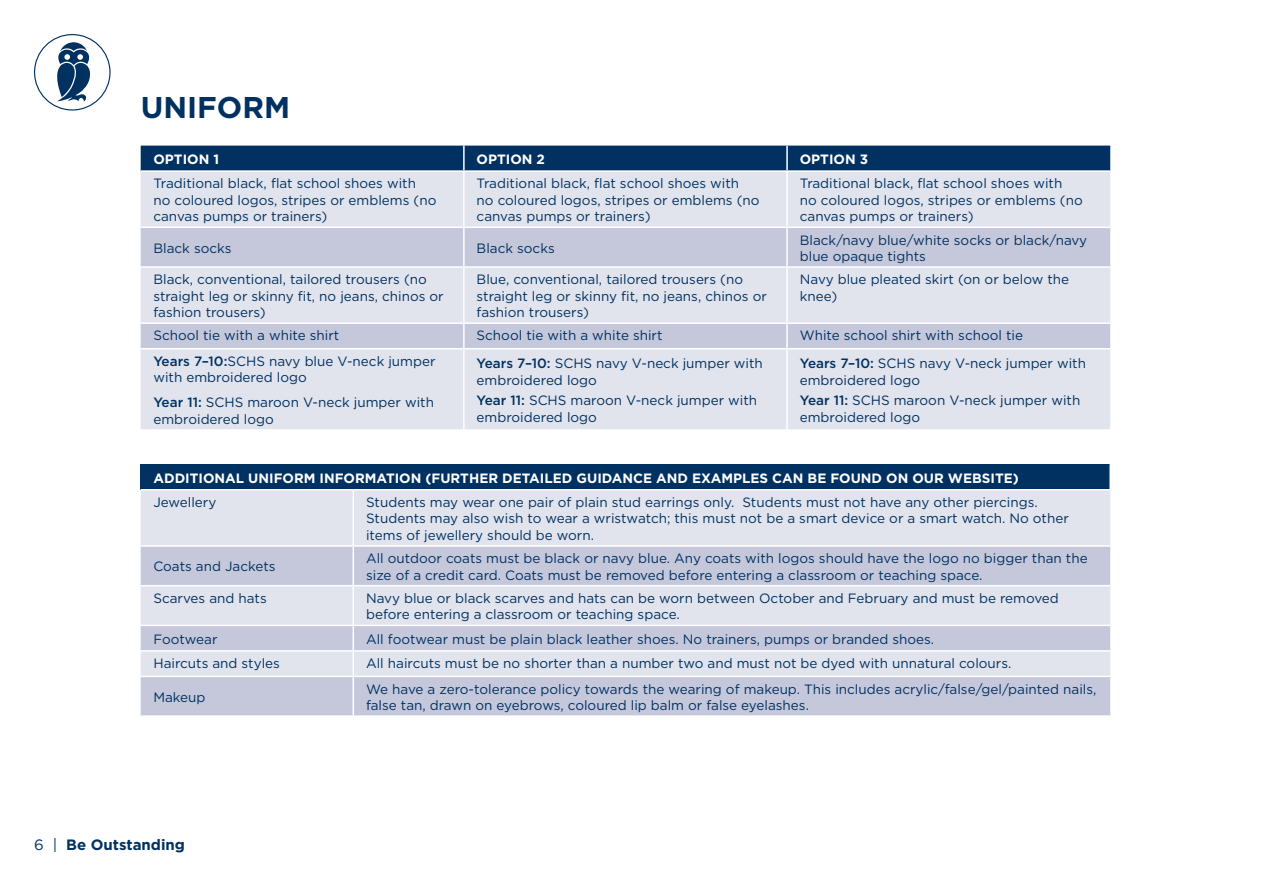
<style>
.page{position:relative;width:1263px;height:893px;background:#fff}
.page>*{position:absolute;margin:0;border:0;box-sizing:border-box;transform-origin:0 0}
.t1{font:700 30px "Gotham HTF";color:#003160}
.t2{font:700 15px "Gotham HTF";color:#003160}
.t3{font:13.5px/16.5px "Gotham HTF";color:#003160}
.t4{font:700 13.5px "Gotham HTF";color:#fff}
.s1{font-weight:500}
.s2{font-weight:400}
</style>
<div class="page">
<div style="left:141px;top:146px;width:969px;height:24px;background:#003160"></div>
<div style="left:141px;top:172px;width:969px;height:257px;background:#e1e3ed"></div>
<svg style="left:141px;top:228px;width:969px;height:120px;background:#d2d4e3"></svg>
<hr style="left:787px;top:227px;width:323px;height:1px;background:#fff">
<hr style="left:787px;top:266px;width:323px;height:2px;background:#fff">
<hr style="left:787px;top:322px;width:323px;height:2px;background:#fff">
<hr style="left:787px;top:348px;width:323px;height:1px;background:#fff">
<hr style="left:463px;top:146px;width:2px;height:24px;background:#fff">
<hr style="left:786px;top:146px;width:2px;height:24px;background:#fff">
<hr style="left:463px;top:172px;width:2px;height:55px;background:#fff">
<hr style="left:786px;top:172px;width:2px;height:55px;background:#fff">
<hr style="left:141px;top:227px;width:323px;height:1px;background:#fff">
<hr style="left:464px;top:227px;width:323px;height:1px;background:#fff">
<hr style="left:463px;top:228px;width:2px;height:38px;background:#fff">
<hr style="left:786px;top:228px;width:2px;height:38px;background:#fff">
<hr style="left:141px;top:266px;width:323px;height:2px;background:#fff">
<hr style="left:464px;top:266px;width:323px;height:2px;background:#fff">
<hr style="left:463px;top:268px;width:2px;height:54px;background:#fff">
<hr style="left:786px;top:268px;width:2px;height:54px;background:#fff">
<hr style="left:141px;top:322px;width:323px;height:2px;background:#fff">
<hr style="left:464px;top:322px;width:323px;height:2px;background:#fff">
<hr style="left:463px;top:324px;width:2px;height:24px;background:#fff">
<hr style="left:786px;top:324px;width:2px;height:24px;background:#fff">
<hr style="left:141px;top:348px;width:323px;height:1px;background:#fff">
<hr style="left:464px;top:348px;width:323px;height:1px;background:#fff">
<hr style="left:463px;top:349px;width:2px;height:80px;background:#fff">
<hr style="left:786px;top:349px;width:2px;height:80px;background:#fff">
<div style="left:141px;top:464px;width:969px;height:26px;background:#003160"></div>
<div style="left:141px;top:490px;width:969px;height:55px;background:#e1e3ed"></div>
<svg style="left:141px;top:547px;width:969px;height:168px;background:#d0d2e2"></svg>
<hr style="left:1109px;top:464px;width:2px;height:25px;background:#fff">
<hr style="left:141px;top:489px;width:212px;height:1px;background:#fff">
<hr style="left:353px;top:489px;width:758px;height:1px;background:#fff">
<hr style="left:353px;top:490px;width:1px;height:55px;background:#fff">
<hr style="left:353px;top:547px;width:1px;height:38px;background:#fff">
<hr style="left:141px;top:585px;width:212px;height:1px;background:#fff">
<hr style="left:353px;top:585px;width:757px;height:1px;background:#fff">
<hr style="left:353px;top:586px;width:1px;height:39px;background:#fff">
<hr style="left:141px;top:625px;width:212px;height:1px;background:#fff">
<hr style="left:353px;top:625px;width:757px;height:1px;background:#fff">
<hr style="left:141px;top:650px;width:212px;height:2px;background:#fff">
<hr style="left:353px;top:650px;width:757px;height:2px;background:#fff">
<svg style="left:353px;top:626px;width:1px;height:50px"></svg>
<hr style="left:141px;top:676px;width:212px;height:1px;background:#fff">
<hr style="left:353px;top:676px;width:757px;height:1px;background:#fff">
<hr style="left:353px;top:677px;width:1px;height:38px;background:#fff">
<div style="left:34px;top:34px;width:77px;height:77px;background:#fff;border:1px solid #003160;border-radius:50%"></div>
<svg style="left:57px;top:42px;width:33px;height:60px"></svg>
<h1 class="t1" style="left:141px;top:90px;width:151px">UNIFORM</h1>
<p class="t4" style="left:153px;top:151px;width:67px">OPTION 1</p>
<p class="t4" style="left:477px;top:151px;width:70px">OPTION 2</p>
<p class="t4" style="left:800px;top:151px;width:70px">OPTION 3</p>
<p class="t3" style="left:153px;top:175px;width:284px">Traditional black, flat school shoes with<br>no coloured logos, stripes or emblems (no canvas pumps or trainers)</p>
<p class="t3" style="left:477px;top:175px;width:284px">Traditional black, flat school shoes with<br>no coloured logos, stripes or emblems (no canvas pumps or trainers)</p>
<p class="t3" style="left:800px;top:175px;width:284px">Traditional black, flat school shoes with<br>no coloured logos, stripes or emblems (no canvas pumps or trainers)</p>
<p class="t3" style="left:153px;top:240px;width:80px">Black socks</p>
<p class="t3" style="left:477px;top:240px;width:80px">Black socks</p>
<p class="t3" style="left:800px;top:231px;width:289px">Black/navy blue/white socks or black/navy blue opaque tights</p>
<p class="t3" style="left:153px;top:271px;width:292px">Black, conventional, tailored trousers (no straight leg or skinny fit, no jeans, chinos or fashion trousers)</p>
<p class="t3" style="left:477px;top:271px;width:292px">Blue, conventional, tailored trousers (no straight leg or skinny fit, no jeans, chinos or fashion trousers)</p>
<p class="t3" style="left:800px;top:271px;width:271px">Navy blue pleated skirt (on or below the knee)</p>
<p class="t3" style="left:153px;top:327px;width:187px">School tie with a white shirt</p>
<p class="t3" style="left:477px;top:327px;width:187px">School tie with a white shirt</p>
<p class="t3" style="left:800px;top:327px;width:225px">White school shirt with school tie</p>
<p class="t3" style="left:153px;top:353px;width:284px"><span class="s1">Years 7–10:</span>SCHS navy blue V-neck jumper with embroidered logo</p>
<p class="t3" style="left:153px;top:394px;width:282px"><span class="s1">Year 11:</span> SCHS maroon V-neck jumper with embroidered logo</p>
<p class="t3" style="left:800px;top:355px;width:288px"><span class="s1">Years 7–10:</span> SCHS navy V-neck jumper with embroidered logo</p>
<p class="t3" style="left:800px;top:392px;width:282px"><span class="s1">Year 11:</span> SCHS maroon V-neck jumper with embroidered logo</p>
<p class="t3" style="left:477px;top:355px;width:288px"><span class="s1">Years 7–10:</span> SCHS navy V-neck jumper with embroidered logo</p>
<p class="t3" style="left:477px;top:392px;width:282px"><span class="s1">Year 11:</span> SCHS maroon V-neck jumper with embroidered logo</p>
<p class="t4" style="left:153px;top:470px;width:867px">ADDITIONAL UNIFORM INFORMATION (FURTHER DETAILED GUIDANCE AND EXAMPLES CAN BE FOUND ON OUR WEBSITE)</p>
<p class="t3" style="left:153px;top:494px;width:64px">Jewellery</p>
<p class="t3" style="left:366px;top:494px;width:704px">Students may wear one pair of plain stud earrings only. Students must not have any other piercings.<br>Students may also wish to wear a wristwatch; this must not be a smart device or a smart watch. No other items of jewellery should be worn.</p>
<p class="t3" style="left:153px;top:558px;width:124px">Coats and Jackets</p>
<p class="t3" style="left:366px;top:550px;width:723px">All outdoor coats must be black or navy blue. Any coats with logos should have the logo no bigger than the size of a credit card. Coats must be removed before entering a classroom or teaching space.</p>
<p class="t3" style="left:153px;top:590px;width:115px">Scarves and hats</p>
<p class="t3" style="left:366px;top:590px;width:694px">Navy blue or black scarves and hats can be worn between October and February and must be removed before entering a classroom or teaching space.</p>
<p class="t3" style="left:153px;top:630px;width:66px">Footwear</p>
<p class="t3" style="left:366px;top:630px;width:570px">All footwear must be plain black leather shoes. No trainers, pumps or branded shoes.</p>
<p class="t3" style="left:153px;top:655px;width:128px">Haircuts and styles</p>
<p class="t3" style="left:366px;top:655px;width:647px">All haircuts must be no shorter than a number two and must not be dyed with unnatural colours.</p>
<p class="t3" style="left:153px;top:689px;width:54px">Makeup</p>
<p class="t3" style="left:366px;top:680px;width:732px">We have a zero-tolerance policy towards the wearing of makeup. This includes acrylic/false/gel/painted nails, false tan, drawn on eyebrows, coloured lip balm or false eyelashes.</p>
<p class="t2" style="left:34px;top:836px;width:153px"><span class="s2">6 |</span> Be Outstanding</p>
</div>
